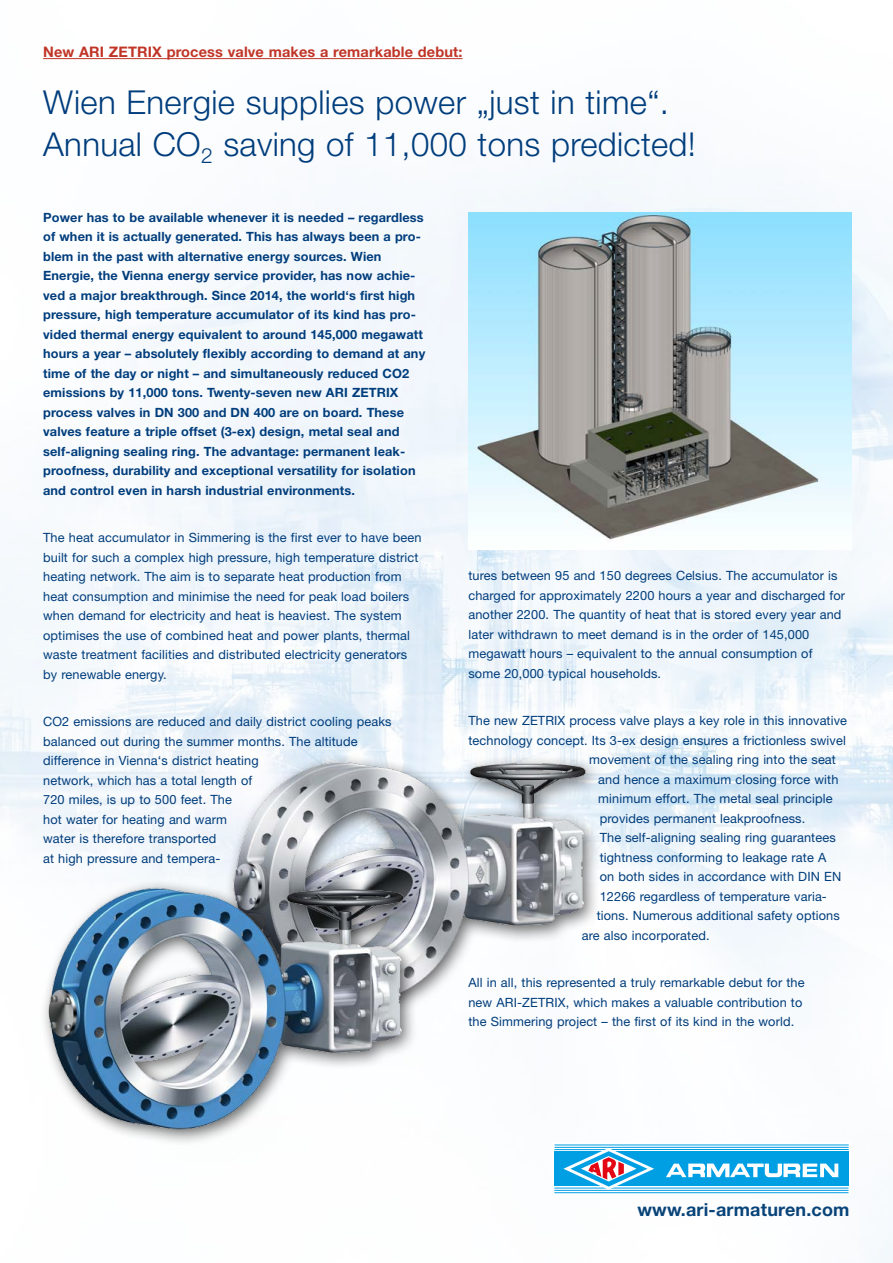
<style>
.page{position:relative;width:893px;height:1263px;background:#fff}
.page>*{position:absolute;margin:0;border:0;box-sizing:border-box;transform-origin:0 0}
.t1{font:300 33px/42px "Helvetica Neue LT Pro";letter-spacing:.01em;color:#003d7c}
.t2{font:700 18px "Helvetica Neue LT Pro";letter-spacing:.01em;color:#094479}
.t3{font:700 14.55px "Helvetica Neue LT Pro";letter-spacing:.01em;color:#c03527}
.t4{font:12.75px/19.5px "Helvetica Neue LT Pro";letter-spacing:.01em;color:#003d7c}
.t5{font:700 12.75px/19.5px "Helvetica Neue LT Pro";letter-spacing:.01em;color:#003d7c}
</style>
<div class="page">
<img style="left:0;top:59px;width:893px;height:1204px">
<svg style="left:552px;top:1142px;width:298px;height:53px"></svg>
<div style="left:554px;top:1151px;width:295px;height:35px;background:#009fe3"></div>
<hr style="left:555px;top:1145px;width:294px;height:1px;background:#009fe3">
<hr style="left:555px;top:1147px;width:294px;height:1px;background:#009fe3">
<hr style="left:554px;top:1149px;width:54px;height:1px;background:#009fe3">
<hr style="left:609px;top:1149px;width:240px;height:1px;background:#009fe3">
<hr style="left:554px;top:1192px;width:294px;height:1px;background:#009fe3">
<hr style="left:554px;top:1190px;width:294px;height:1px;background:#009fe3">
<hr style="left:554px;top:1188px;width:52px;height:1px;background:#009fe3">
<hr style="left:610px;top:1188px;width:238px;height:1px;background:#009fe3">
<svg style="left:666px;top:1163px;width:172px;height:14px"></svg>
<svg style="left:563px;top:1148px;width:91px;height:42px"></svg>
<img style="left:468px;top:213px;width:383px;height:336px">
<div style="left:224px;top:753px;width:378px;height:266px;background:#000;opacity:.6"></div>
<img style="left:231px;top:748px;width:361px;height:256px">
<div style="left:39px;top:879px;width:381px;height:268px;background:#000;opacity:.6"></div>
<img style="left:46px;top:875px;width:365px;height:259px">
<hr style="left:43px;top:58px;width:420px;height:1px;background:#c03527">
<p class="t3" style="left:43px;top:43px;width:421px">New ARI ZETRIX process valve makes a remarkable debut:</p>
<h1 class="t1" style="left:43px;top:80px;width:654px">Wien Energie supplies power „just in time“.<br>Annual CO<sub>2</sub> saving of 11,000 tons predicted!</h1>
<p class="t5" style="left:43px;top:207px;width:384px">Power has to be available whenever it is needed – regardless of when it is actually generated. This has always been a pro&shy;blem in the past with alternative energy sources. Wien Energie, the Vienna energy service provider, has now achie&shy;ved a major breakthrough. Since 2014, the world‘s first high pressure, high temperature accumulator of its kind has pro&shy;vided thermal energy equivalent to around 145,000 megawatt hours a year – absolutely flexibly according to demand at any time of the day or night – and simultaneously reduced CO2 emissions by 11,000 tons. Twenty-seven new ARI ZETRIX process valves in DN 300 and DN 400 are on board. These valves feature a triple offset (3-ex) design, metal seal and self-aligning sealing ring. The advantage: permanent leak&shy;proofness, durability and exceptional versatility for isolation and control even in harsh industrial environments.</p>
<p class="t4" style="left:43px;top:528px;width:380px">The heat accumulator in Simmering is the first ever to have been built for such a complex high pressure, high temperature district heating network. The aim is to separate heat production from heat consumption and minimise the need for peak load boilers when demand for electricity and heat is heaviest. The system optimises the use of combined heat and power plants, thermal waste treatment facilities and distributed electricity generators by renewable energy.</p>
<p class="t4" style="left:43px;top:712px;width:350px">CO2 emissions are reduced and daily district cooling peaks balanced out during the summer months. The altitude difference in Vienna‘s district heating<br>network, which has a total length of<br>720 miles, is up to 500 feet. The<br>hot water for heating and warm<br>water is therefore transported<br>at high pressure and tempera-</p>
<p class="t4" style="left:468px;top:566px;width:378px">tures between 95 and 150 degrees Celsius. The accumulator is charged for approximately 2200 hours a year and discharged for another 2200. The quantity of heat that is stored every year and later withdrawn to meet demand is in the order of 145,000 megawatt hours – equivalent to the annual consumption of some 20,000 typical households.</p>
<p class="t4" style="left:468px;top:711px;width:380px">The new ZETRIX process valve plays a key role in this innovative</p>
<p class="t4" style="left:468px;top:730px;width:379px">technology concept. Its 3-ex design ensures a frictionless swivel</p>
<p class="t4" style="left:589px;top:750px;width:248px">movement of the sealing ring into the seat</p>
<p class="t4" style="left:598px;top:769px;width:242px">and hence a maximum closing force with</p>
<p class="t4" style="left:598px;top:789px;width:236px">minimum effort. The metal seal principle</p>
<p class="t4" style="left:600px;top:808px;width:207px">provides permanent leakproofness.</p>
<p class="t4" style="left:600px;top:828px;width:238px">The self-aligning sealing ring guarantees</p>
<p class="t4" style="left:600px;top:847px;width:228px">tightness conforming to leakage rate A</p>
<p class="t4" style="left:600px;top:867px;width:243px">on both sides in accordance with DIN EN</p>
<p class="t4" style="left:600px;top:886px;width:229px">12266 regardless of temperature varia-</p>
<p class="t4" style="left:597px;top:906px;width:245px">tions. Numerous additional safety options</p>
<p class="t4" style="left:582px;top:925px;width:129px">are also incorporated.</p>
<p class="t4" style="left:468px;top:973px;width:338px">All in all, this represented a truly remarkable debut for the new ARI-ZETRIX, which makes a valuable contribution to the Simmering project – the first of its kind in the world.</p>
<h2 class="t2" style="left:637px;top:1199px;width:214px">www.ari-armaturen.com</h2>
</div>
